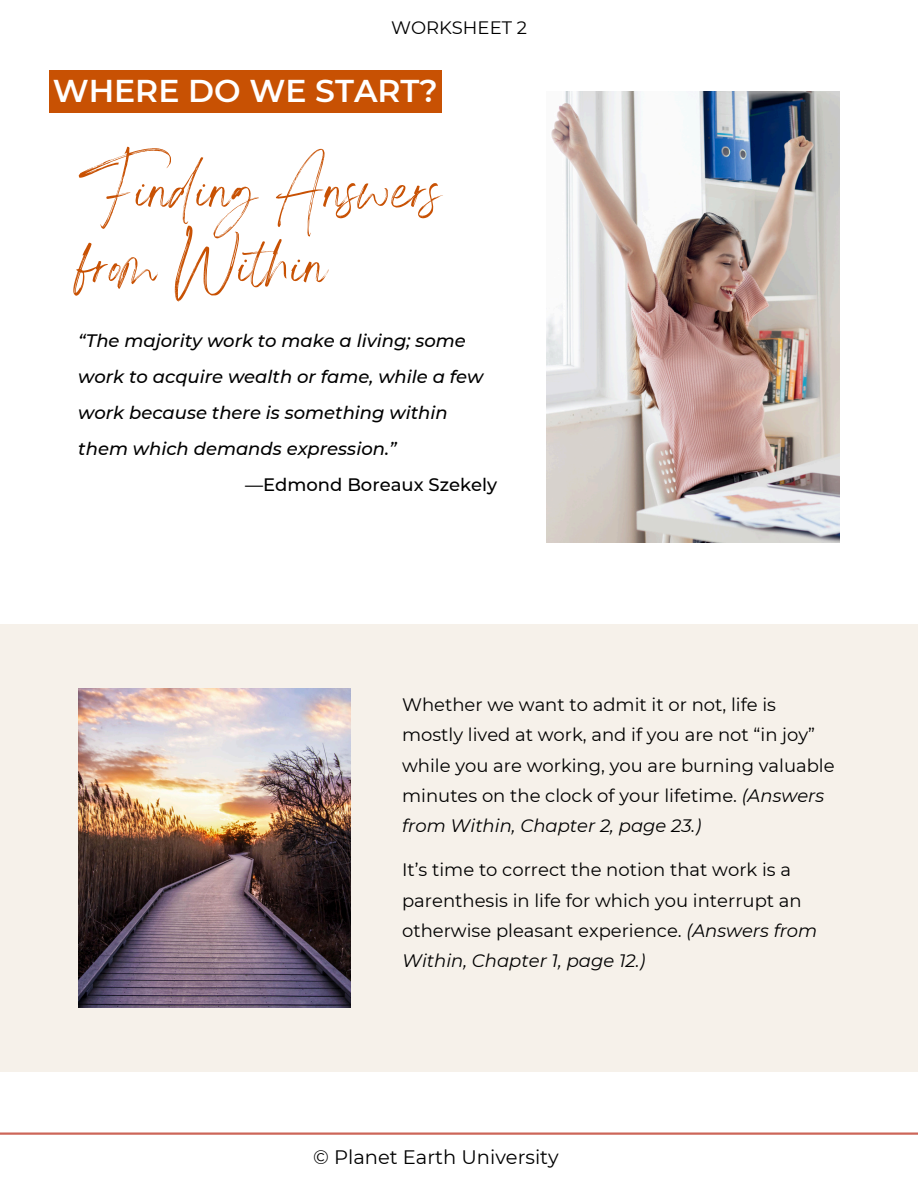
<style>
.page{position:relative;width:918px;height:1188px;background:#fff}
.page>*{position:absolute;margin:0;border:0;box-sizing:border-box;transform-origin:0 0}
.t1{font:82.5px/75.3px "Angella White";color:#c85103}
.t2{font:600 31.5px "Montserrat";color:#fff}
.t3{font:19.5px "Montserrat";color:#000}
.t4{font:18px/30.3px "Montserrat";color:#000}
.t5{font:italic 500 18px "Montserrat";color:#000}
.t6{font:500 18px "Montserrat";color:#000}
.s1{font-style:italic}
</style>
<div class="page">
<div style="left:0;top:624px;width:918px;height:448px;background:#f6f1ea"></div>
<img style="left:78px;top:688px;width:273px;height:320px">
<img style="left:547px;top:92px;width:292px;height:451px">
<hr style="left:0;top:1132px;width:918px;height:3px;background:#cd6659">
<div style="left:49px;top:70px;width:393px;height:43px;background:#c85103"></div>
<p class="t4" style="left:391px;top:13px;width:137px">WORKSHEET 2</p>
<h1 class="t2" style="left:53px;top:71px;width:387px">WHERE DO WE START?</h1>
<h2 class="t1" style="left:78px;top:153px;width:366px">Finding Answers from Within</h2>
<h4 class="t5" style="left:78px;top:329px;width:389px">“The majority work to make a living; some</h4>
<h4 class="t5" style="left:78px;top:365px;width:407px">work to acquire wealth or fame, while a few</h4>
<h4 class="t5" style="left:78px;top:401px;width:371px">work because there is something within</h4>
<h4 class="t5" style="left:78px;top:437px;width:320px">them which demands expression.”</h4>
<h4 class="t6" style="left:245px;top:473px;width:254px">—Edmond Boreaux Szekely</h4>
<p class="t4" style="left:402px;top:689px;width:434px">Whether we want to admit it or not, life is mostly lived at work, and if you are not “in joy” while you are working, you are burning valuable minutes on the clock of your lifetime. <span class="s1">(Answers from Within, Chapter 2, page 23.)</span></p>
<h3 class="t4" style="left:402px;top:855px;width:417px">It’s time to correct the notion that work is a parenthesis in life for which you interrupt an otherwise pleasant experience. <span class="s1">(Answers from Within, Chapter 1, page 12.)</span></h3>
<p class="t3" style="left:313px;top:1145px;width:247px">© Planet Earth University</p>
</div>
